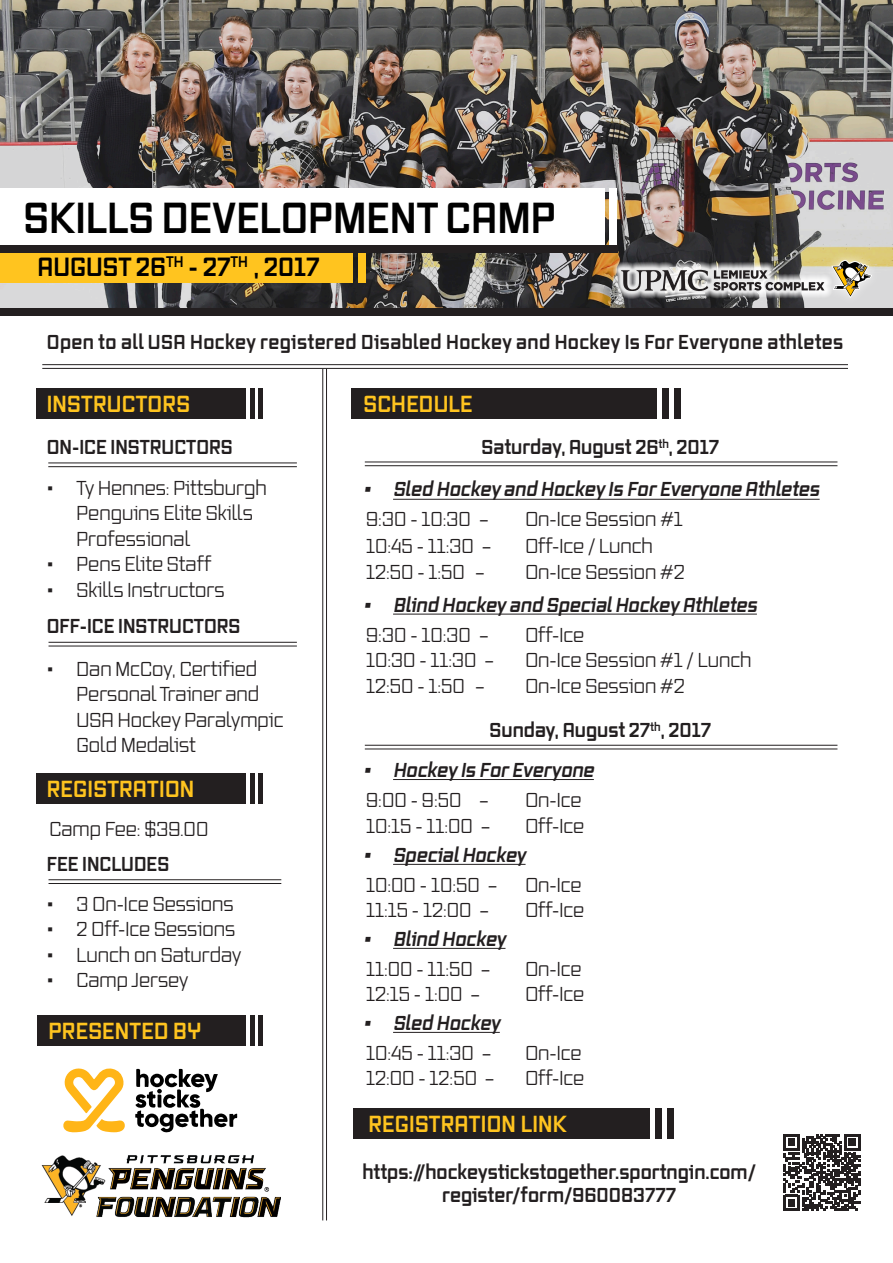
<style>
.page{position:relative;width:893px;height:1263px;background:#fff}
.page>*{position:absolute;margin:0;border:0;box-sizing:border-box;transform-origin:0 0}
.NAME_LASTNAME{font:700 42px "Vox";color:#000}
.NAME_LASTNAME-2{font:700 25.5px "Vox";color:#000}
.Section_Tittle{font:700 22.5px "Vox";letter-spacing:.01em;color:#ffc41f}
.Text{font:19.5px/25.5px "Vox";color:#231f20}
.Text-2{font:700 19.5px/23.4px "Vox";color:#231f20;text-align:center}
.Text-3{font:italic 700 19.5px/30px "Vox";color:#231f20}
.Text-4{font:700 19.5px "Vox";letter-spacing:.02em;color:#231f20}
.s1{font-size:18px}
.s2{font-weight:400;font-style:normal}
</style>
<div class="page">
<img style="left:0;top:0;width:893px;height:308px">
<hr style="left:42px;top:364px;width:806px;height:1px;background:#231f20">
<hr style="left:42px;top:368px;width:806px;height:1px;background:#231f20">
<hr style="left:326px;top:369px;width:1px;height:851px;background:#231f20">
<hr style="left:322px;top:369px;width:1px;height:851px;background:#231f20">
<div style="left:0;top:188px;width:604px;height:59px;background:#fff"></div>
<div style="left:609px;top:188px;width:8px;height:59px;background:#fff"></div>
<div style="left:351px;top:388px;width:305px;height:31px;background:#231f20"></div>
<div style="left:662px;top:388px;width:7px;height:31px;background:#231f20"></div>
<div style="left:674px;top:388px;width:7px;height:31px;background:#231f20"></div>
<div style="left:36px;top:773px;width:210px;height:31px;background:#231f20"></div>
<div style="left:250px;top:773px;width:5px;height:31px;background:#231f20"></div>
<div style="left:258px;top:773px;width:5px;height:31px;background:#231f20"></div>
<div style="left:36px;top:388px;width:210px;height:31px;background:#231f20"></div>
<div style="left:250px;top:388px;width:5px;height:31px;background:#231f20"></div>
<div style="left:258px;top:388px;width:5px;height:31px;background:#231f20"></div>
<div style="left:613px;top:261px;width:220px;height:38px;background:#fff;opacity:.9"></div>
<svg style="left:621px;top:270px;width:202px;height:21px;background:#9c9b9b"></svg>
<div style="left:823px;top:251px;width:58px;height:55px;background:#fff;opacity:.75"></div>
<svg style="left:831px;top:260px;width:41px;height:38px;background:#b9b096"></svg>
<div style="left:38px;top:1015px;width:208px;height:31px;background:#231f20"></div>
<div style="left:250px;top:1015px;width:5px;height:31px;background:#231f20"></div>
<div style="left:258px;top:1015px;width:5px;height:31px;background:#231f20"></div>
<div style="left:353px;top:1108px;width:296px;height:31px;background:#231f20"></div>
<div style="left:655px;top:1108px;width:6px;height:31px;background:#231f20"></div>
<div style="left:667px;top:1108px;width:6px;height:31px;background:#231f20"></div>
<div style="left:0;top:248px;width:353px;height:35px;background:#ffc41f"></div>
<div style="left:358px;top:248px;width:8px;height:35px;background:#ffc41f"></div>
<div style="left:0;top:245px;width:617px;height:7px;background:#231f20"></div>
<div style="left:0;top:308px;width:893px;height:7px;background:#231f20"></div>
<img style="left:41px;top:1155px;width:239px;height:63px">
<svg style="left:63px;top:1068px;width:62px;height:64px"></svg>
<svg style="left:135px;top:1069px;width:102px;height:64px"></svg>
<hr style="left:48px;top:466px;width:249px;height:1px;background:#231f20">
<hr style="left:48px;top:463px;width:249px;height:1px;background:#231f20">
<hr style="left:49px;top:646px;width:248px;height:1px;background:#231f20">
<hr style="left:49px;top:642px;width:248px;height:1px;background:#231f20">
<hr style="left:365px;top:465px;width:472px;height:1px;background:#231f20">
<hr style="left:365px;top:462px;width:472px;height:1px;background:#231f20">
<hr style="left:393px;top:614px;width:364px;height:1px;background:#231f20">
<hr style="left:365px;top:749px;width:472px;height:1px;background:#231f20">
<hr style="left:365px;top:745px;width:472px;height:1px;background:#231f20">
<hr style="left:393px;top:864px;width:133px;height:1px;background:#231f20">
<hr style="left:393px;top:948px;width:112px;height:1px;background:#231f20">
<hr style="left:393px;top:1032px;width:107px;height:1px;background:#231f20">
<hr style="left:49px;top:883px;width:232px;height:1px;background:#231f20">
<hr style="left:49px;top:879px;width:232px;height:1px;background:#231f20">
<svg style="left:783px;top:1134px;width:77px;height:77px"></svg>
<hr style="left:393px;top:499px;width:427px;height:1px;background:#231f20">
<hr style="left:393px;top:779px;width:201px;height:1px;background:#231f20">
<p class="NAME_LASTNAME" style="left:24px;top:188px;width:534px">SKILLS DEVELOPMENT CAMP</p>
<p class="NAME_LASTNAME-2" style="left:38px;top:249px;width:284px">AUGUST 26<sup>TH</sup> - 27<sup>TH</sup> , 2017</p>
<p class="Text-4" style="left:47px;top:328px;width:798px">Open to all USA Hockey registered Disabled Hockey and Hockey Is For Everyone athletes</p>
<p class="Section_Tittle" style="left:47px;top:388px;width:145px">INSTRUCTORS</p>
<p class="Section_Tittle" style="left:363px;top:388px;width:111px">SCHEDULE</p>
<p class="Text-2" style="left:47px;top:435px;width:187px">ON-ICE INSTRUCTORS</p>
<p class="Text" style="left:77px;top:475px;width:192px;text-indent:-30px"><span class="s1">•</span> Ty Hennes: Pittsburgh<br>Penguins Elite Skills<br>Professional</p>
<p class="Text" style="left:47px;top:551px;width:166px"><span class="s1">•</span> Pens Elite Staff</p>
<p class="Text" style="left:47px;top:577px;width:179px"><span class="s1">•</span> Skills Instructors</p>
<p class="Text-2" style="left:47px;top:613px;width:195px">OFF-ICE INSTRUCTORS</p>
<p class="Text" style="left:77px;top:656px;width:209px;text-indent:-30px"><span class="s1">•</span> Dan McCoy, Certified<br>Personal Trainer and<br>USA Hockey Paralympic<br>Gold Medalist</p>
<p class="Section_Tittle" style="left:47px;top:773px;width:149px">REGISTRATION</p>
<p class="Text" style="left:50px;top:816px;width:160px">Camp Fee: $39.00</p>
<p class="Text-2" style="left:47px;top:851px;width:124px">FEE INCLUDES</p>
<p class="Text" style="left:47px;top:891px;width:188px"><span class="s1">•</span> 3 On-Ice Sessions</p>
<p class="Text" style="left:47px;top:916px;width:190px"><span class="s1">•</span> 2 Off-Ice Sessions</p>
<p class="Text" style="left:47px;top:942px;width:196px"><span class="s1">•</span> Lunch on Saturday</p>
<p class="Text" style="left:47px;top:967px;width:143px"><span class="s1">•</span> Camp Jersey</p>
<p class="Section_Tittle" style="left:48px;top:1015px;width:154px">PRESENTED BY</p>
<p class="Text-2" style="left:481px;top:435px;width:239px">Saturday, August 26<sup>th</sup>, 2017</p>
<p class="Text-3" style="left:363px;top:474px;width:457px"><span class="s1">•</span> Sled Hockey and Hockey Is For Everyone Athletes<br><span class="s2">9:30 - 10:30 –</span></p>
<p class="Text" style="left:525px;top:507px;width:159px">On-Ice Session #1</p>
<p class="Text" style="left:366px;top:533px;width:127px">10:45 - 11:30 –</p>
<p class="Text" style="left:525px;top:533px;width:129px">Off-Ice / Lunch</p>
<p class="Text" style="left:366px;top:559px;width:120px">12:50 - 1:50 –</p>
<p class="Text" style="left:525px;top:559px;width:161px">On-Ice Session #2</p>
<p class="Text-3" style="left:363px;top:589px;width:395px"><span class="s1">•</span> Blind Hockey and Special Hockey Athletes</p>
<p class="Text" style="left:366px;top:622px;width:124px">9:30 - 10:30 –</p>
<p class="Text" style="left:525px;top:622px;width:60px">Off-Ice</p>
<p class="Text" style="left:366px;top:647px;width:130px">10:30 - 11:30 –</p>
<p class="Text" style="left:525px;top:647px;width:228px">On-Ice Session #1 / Lunch</p>
<p class="Text" style="left:366px;top:673px;width:120px">12:50 - 1:50 –</p>
<p class="Text" style="left:525px;top:673px;width:161px">On-Ice Session #2</p>
<p class="Text-2" style="left:490px;top:718px;width:223px">Sunday, August 27<sup>th</sup>, 2017</p>
<p class="Text-3" style="left:363px;top:754px;width:232px"><span class="s1">•</span> Hockey Is For Everyone<br><span class="s2">9:00 - 9:50 –</span></p>
<p class="Text" style="left:525px;top:787px;width:58px">On-Ice</p>
<p class="Text" style="left:366px;top:813px;width:126px">10:15 - 11:00 –</p>
<p class="Text" style="left:525px;top:813px;width:60px">Off-Ice</p>
<p class="Text-3" style="left:363px;top:839px;width:164px"><span class="s1">•</span> Special Hockey</p>
<p class="Text" style="left:366px;top:872px;width:133px">10:00 - 10:50 –</p>
<p class="Text" style="left:525px;top:872px;width:58px">On-Ice</p>
<p class="Text" style="left:366px;top:897px;width:124px">11:15 - 12:00 –</p>
<p class="Text" style="left:525px;top:897px;width:60px">Off-Ice</p>
<p class="Text-3" style="left:363px;top:923px;width:144px"><span class="s1">•</span> Blind Hockey</p>
<p class="Text" style="left:366px;top:956px;width:126px">11:00 - 11:50 –</p>
<p class="Text" style="left:525px;top:956px;width:58px">On-Ice</p>
<p class="Text" style="left:366px;top:981px;width:115px">12:15 - 1:00 –</p>
<p class="Text" style="left:525px;top:981px;width:60px">Off-Ice</p>
<p class="Text-3" style="left:363px;top:1007px;width:138px"><span class="s1">•</span> Sled Hockey</p>
<p class="Text" style="left:366px;top:1040px;width:127px">10:45 - 11:30 –</p>
<p class="Text" style="left:525px;top:1040px;width:58px">On-Ice</p>
<p class="Text" style="left:366px;top:1065px;width:130px">12:00 - 12:50 –</p>
<p class="Text" style="left:525px;top:1065px;width:60px">Off-Ice</p>
<p class="Section_Tittle" style="left:368px;top:1108px;width:200px">REGISTRATION LINK</p>
<p class="Text-2" style="left:362px;top:1159px;width:395px">https://hockeystickstogether.sportngin.com/ register/form/960083777</p>
</div>
